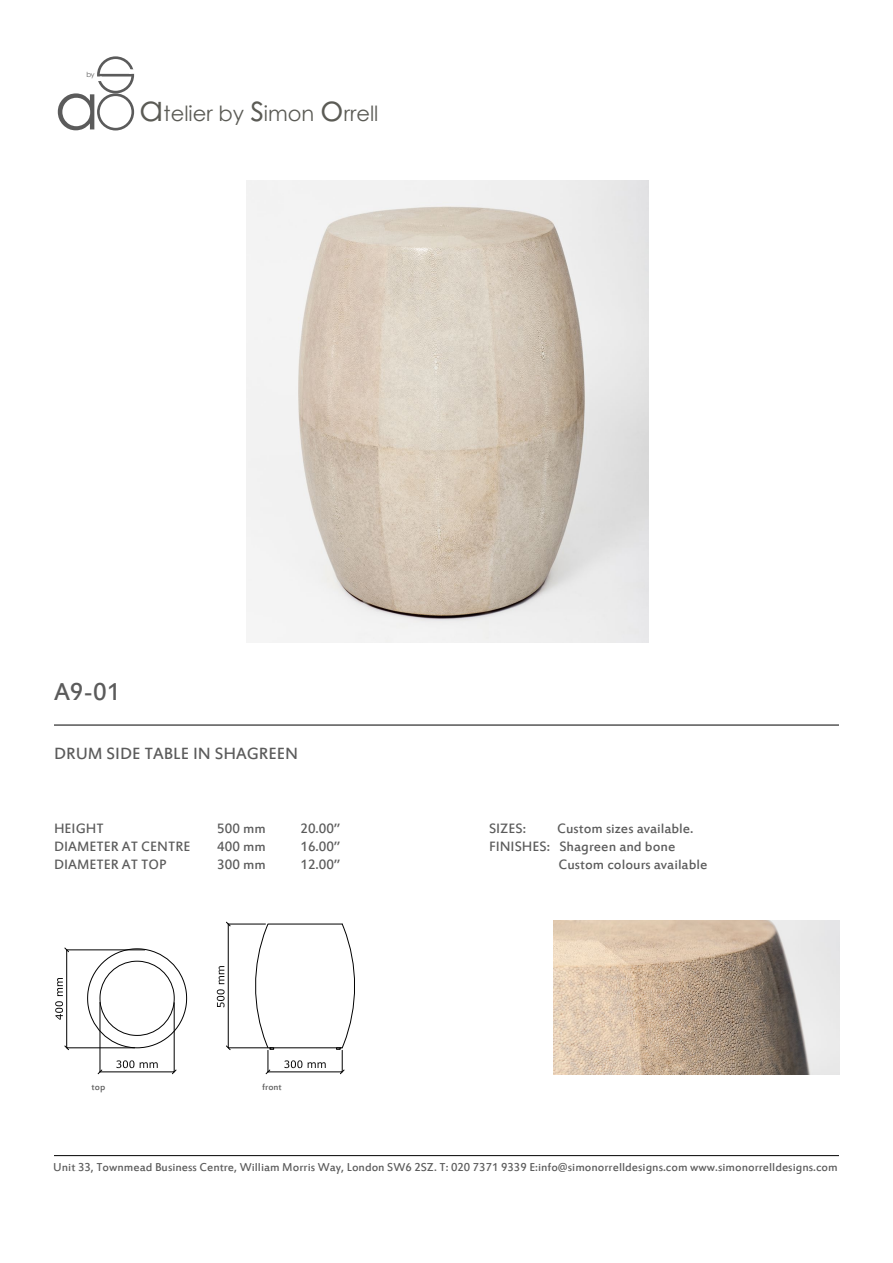
<style>
.page{position:relative;width:893px;height:1263px;background:#fff}
.page>*{position:absolute;margin:0;border:0;box-sizing:border-box;transform-origin:0 0}
.t1{font:27px "Estrangelo Edessa";color:#5b5b5b}
.t2{font:21px "Century Gothic";color:#5b5b55}
.t3{font:18px "Estrangelo Edessa";color:#5b5b5b}
.t4{font:15px/18px "Estrangelo Edessa";color:#5b5b5b;text-align:justify}
.t5{font:12.6px "Estrangelo Edessa";color:#5b5b5b}
.t6{font:10.05px "Estrangelo Edessa";color:#5b5b5b}
.t7{font:7.05px "Century Gothic";color:#5b5b5b}
.s1{font-size:66.15px;color:#5b5b5b}
.s2{font-size:36px}
</style>
<div class="page">
<hr style="left:54px;top:725px;width:785px;height:1px;background:#000">
<hr style="left:54px;top:1155px;width:785px;height:1px;background:#000">
<img style="left:247px;top:181px;width:401px;height:461px">
<img style="left:554px;top:921px;width:285px;height:153px">
<svg style="left:217px;top:922px;width:138px;height:152px"></svg>
<svg style="left:55px;top:948px;width:132px;height:126px"></svg>
<div style="left:97px;top:93px;width:37px;height:37px;border:3px solid #5b5b5b;border-radius:50%"></div>
<div style="left:97px;top:56px;width:37px;height:37px;border:3px solid #5b5b5b;border-radius:50%"></div>
<hr style="left:98px;top:74px;width:35px;height:3px;background:#5b5b5b">
<svg style="left:129px;top:69px;width:5px;height:5px"></svg>
<svg style="left:97px;top:77px;width:5px;height:4px"></svg>
<p class="t7" style="left:87px;top:69px;width:10px">by</p>
<h2 class="t2" style="left:54px;top:99px;width:326px"><span class="s1">a</span> <span class="s2">a</span>telier by <span class="s2">s</span>imon <span class="s2">o</span>rrell</h2>
<h1 class="t1" style="left:54px;top:679px;width:68px">A9-01</h1>
<p class="t3" style="left:54px;top:744px;width:246px">DRUM SIDE TABLE IN SHAGREEN</p>
<p class="t4" style="left:54px;top:821px;width:138px;text-align:left">HEIGHT<br>DIAMETER AT CENTRE<br>DIAMETER AT TOP</p>
<p class="t4" style="left:217px;top:821px;width:50px">500 mm 400 mm 300 mm</p>
<p class="t4" style="left:300px;top:821px;width:41px">20.00’’ 16.00’’ 12.00’’</p>
<p class="t4" style="left:489px;top:821px;width:39px">SIZES:</p>
<p class="t4" style="left:557px;top:821px;width:138px">Custom sizes available.</p>
<p class="t4" style="left:489px;top:839px;width:188px">FINISHES: Shagreen and bone</p>
<p class="t4" style="left:558px;top:857px;width:150px">Custom colours available</p>
<p class="t6" style="left:92px;top:1082px;width:15px">top</p>
<p class="t6" style="left:262px;top:1082px;width:21px">front</p>
<p class="t5" style="left:53px;top:1161px;width:786px">Unit 33, Townmead Business Centre, William Morris Way, London SW6 2SZ. T: 020 7371 9339 E:info@simonorrelldesigns.com www.simonorrelldesigns.com</p>
</div>
